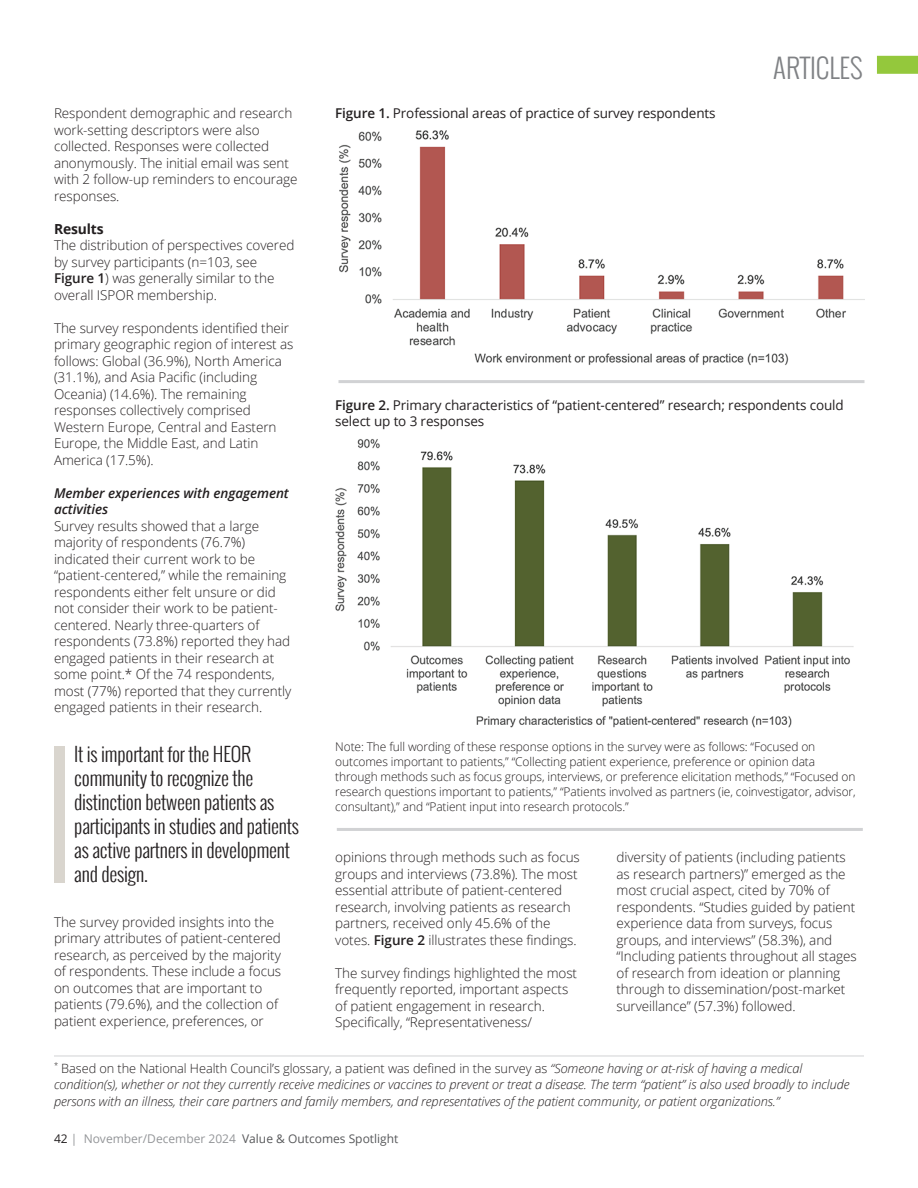
<style>
.page{position:relative;width:918px;height:1188px;background:#fff}
.page>*{position:absolute;margin:0;border:0;box-sizing:border-box;transform-origin:0 0}
.t1{font:300 27px "Oswald";color:#808285}
.t2{font:300 19.5px/24px "Oswald";letter-spacing:-.01em;color:#231f20}
.t3{font:700 13.8px "Open Sans";letter-spacing:-.01em;color:#231f20}
.t4{font:300 13.5px/16.5px "Open Sans";letter-spacing:-.005em;color:#231f20}
.t5{font:13.5px/16.5px "Open Sans";letter-spacing:-.01em;color:#231f20}
.t6{font:italic 600 13.5px/16.5px "Open Sans";letter-spacing:-.005em;color:#231f20}
.t7{font:italic 300 12.75px/16.5px "Open Sans";letter-spacing:-.005em;color:#231f20}
.t8{font:300 12px/15px "Open Sans";letter-spacing:-.01em;color:#231f20}
.t9{font:12px "Open Sans";color:#57585a}
.s1{font-weight:600}
.s2{font-style:normal}
.s3{color:#231f20}
.s4{color:#939598}
</style>
<div class="page">
<div style="left:877px;top:56px;width:41px;height:18px;background:#94c83c"></div>
<img style="left:339px;top:130px;width:526px;height:235px">
<hr style="left:338px;top:380px;width:527px;height:3px;background:#d1d2d4">
<hr style="left:54px;top:1056px;width:810px;height:1px;background:#d1d2d4">
<img style="left:335px;top:439px;width:519px;height:289px">
<div style="left:54px;top:746px;width:11px;height:137px;background:#d9d5ce"></div>
<hr style="left:337px;top:828px;width:526px;height:3px;background:#d1d2d4">
<p class="t4" style="left:54px;top:105px;width:245px">Respondent demographic and research work-setting descriptors were also collected. Responses were collected anonymously. The initial email was sent with 2 follow-up reminders to encourage responses.</p>
<p class="t3" style="left:54px;top:219px;width:51px">Results</p>
<p class="t4" style="left:54px;top:237px;width:242px">The distribution of perspectives covered by survey participants (n=103, see <span class="s1">Figure 1</span>) was generally similar to the overall ISPOR membership.</p>
<p class="t4" style="left:54px;top:319px;width:241px">The survey respondents identified their primary geographic region of interest as follows: Global (36.9%), North America (31.1%), and Asia Pacific (including Oceania) (14.6%). The remaining responses collectively comprised Western Europe, Central and Eastern Europe, the Middle East, and Latin America (17.5%).</p>
<p class="t6" style="left:54px;top:484px;width:236px">Member experiences with engagement activities</p>
<p class="t4" style="left:54px;top:517px;width:239px">Survey results showed that a large majority of respondents (76.7%) indicated their current work to be “patient-centered,” while the remaining respondents either felt unsure or did not consider their work to be patient&shy;centered. Nearly three-quarters of respondents (73.8%) reported they had engaged patients in their research at some point.* Of the 74 respondents, most (77%) reported that they currently engaged patients in their research.</p>
<h2 class="t2" style="left:74px;top:741px;width:226px">It is important for the HEOR community to recognize the distinction between patients as participants in studies and patients as active partners in development and design.</h2>
<p class="t4" style="left:54px;top:913px;width:229px">The survey provided insights into the primary attributes of patient-centered research, as perceived by the majority of respondents. These include a focus on outcomes that are important to patients (79.6%), and the collection of patient experience, preferences, or</p>
<p class="t5" style="left:335px;top:105px;width:382px"><span class="s1">Figure 1.</span> Professional areas of practice of survey respondents</p>
<h1 class="t1" style="left:773px;top:48px;width:91px">ARTICLES</h1>
<p class="t5" style="left:335px;top:396px;width:510px"><span class="s1">Figure 2.</span> Primary characteristics of “patient-centered” research; respondents could select up to 3 responses</p>
<p class="t8" style="left:335px;top:739px;width:522px">Note: The full wording of these response options in the survey were as follows: “Focused on outcomes important to patients,” “Collecting patient experience, preference or opinion data through methods such as focus groups, interviews, or preference elicitation methods,” “Focused on research questions important to patients,” “Patients involved as partners (ie, coinvestigator, advisor, consultant),” and “Patient input into research protocols.”</p>
<p class="t4" style="left:335px;top:849px;width:246px">opinions through methods such as focus groups and interviews (73.8%). The most essential attribute of patient-centered research, involving patients as research partners, received only 45.6% of the votes. <span class="s1">Figure 2</span> illustrates these findings.</p>
<p class="t4" style="left:335px;top:964px;width:243px">The survey findings highlighted the most frequently reported, important aspects of patient engagement in research.<br>Specifically, “Representativeness/</p>
<p class="t4" style="left:616px;top:849px;width:242px">diversity of patients (including patients as research partners)” emerged as the most crucial aspect, cited by 70% of respondents. “Studies guided by patient experience data from surveys, focus groups, and interviews” (58.3%), and “Including patients throughout all stages of research from ideation or planning through to dissemination/post-market surveillance” (57.3%) followed.</p>
<p class="t7" style="left:54px;top:1059px;width:797px"><sup>*</sup> <span class="s2">Based on the National Health Council’s glossary, a patient was defined in the survey as</span> “Someone having or at-risk of having a medical condition(s), whether or not they currently receive medicines or vaccines to prevent or treat a disease. The term “patient” is also used broadly to include persons with an illness, their care partners and family members, and representatives of the patient community, or patient organizations.”</p>
<p class="t9" style="left:54px;top:1131px;width:346px"><span class="s3">42</span> <span class="s4">| November/December 2024</span> Value &amp; Outcomes Spotlight</p>
</div>
